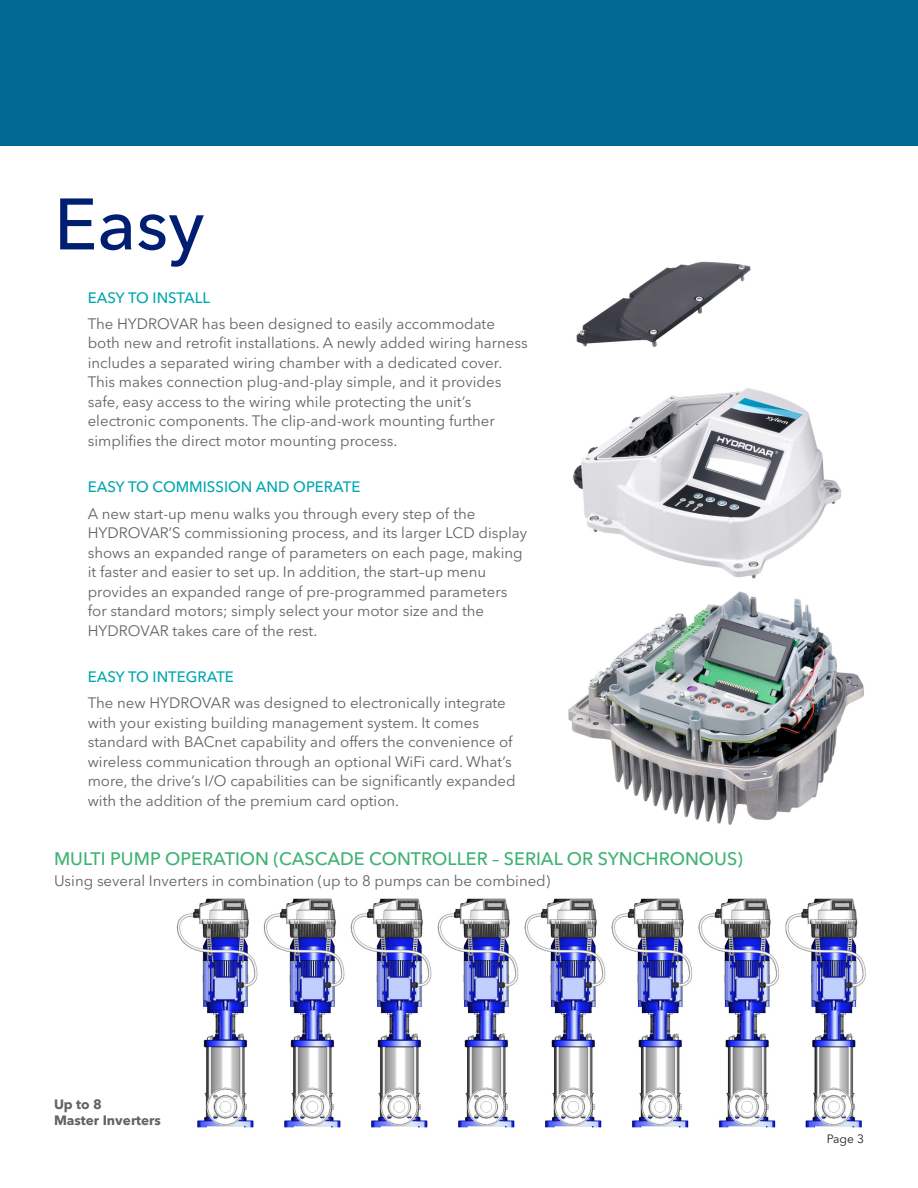
<style>
.page{position:relative;width:918px;height:1188px;background:#fff}
.page>*{position:absolute;margin:0;border:0;box-sizing:border-box;transform-origin:0 0}
.t1{font:500 72px "Avenir Next LT Pro";color:#001f70}
.t2{font:500 18px "Avenir Next LT Pro";color:#3eb273}
.t3{font:15px/19.5px "Avenir Next LT Pro";color:#636366}
.t4{font:500 15px "Avenir Next LT Pro";color:#00a7af}
.t5{font:700 13.5px/16.2px "Avenir Next LT Pro";color:#636366}
.t6{font:12px "Avenir Next LT Pro";color:#231f20}
</style>
<div class="page">
<div style="left:0;top:0;width:918px;height:145px;background:#006893"></div>
<img style="left:568px;top:600px;width:296px;height:225px">
<img style="left:573px;top:415px;width:269px;height:185px">
<img style="left:576px;top:261px;width:233px;height:154px">
<img style="left:177px;top:898px;width:689px;height:230px">
<p class="t1" style="left:54px;top:181px;width:152px">Easy</p>
<p class="t4" style="left:88px;top:288px;width:124px">EASY TO INSTALL</p>
<p class="t3" style="left:88px;top:314px;width:442px">The HYDROVAR has been designed to easily accommodate both new and retrofit installations. A newly added wiring harness includes a separated wiring chamber with a dedicated cover.<br>This makes connection plug-and-play simple, and it provides safe, easy access to the wiring while protecting the unit’s electronic components. The clip-and-work mounting further simplifies the direct motor mounting process.</p>
<p class="t4" style="left:88px;top:478px;width:274px">EASY TO COMMISSION AND OPERATE</p>
<p class="t3" style="left:88px;top:504px;width:441px">A new start-up menu walks you through every step of the HYDROVAR’S commissioning process, and its larger LCD display shows an expanded range of parameters on each page, making it faster and easier to set up. In addition, the start–up menu provides an expanded range of pre-programmed parameters for standard motors; simply select your motor size and the HYDROVAR takes care of the rest.</p>
<p class="t4" style="left:88px;top:668px;width:148px">EASY TO INTEGRATE</p>
<p class="t3" style="left:88px;top:693px;width:430px">The new HYDROVAR was designed to electronically integrate with your existing building management system. It comes standard with BACnet capability and offers the convenience of wireless communication through an optional WiFi card. What’s more, the drive’s I/O capabilities can be significantly expanded with the addition of the premium card option.</p>
<p class="t2" style="left:54px;top:848px;width:690px">MULTI PUMP OPERATION (CASCADE CONTROLLER – SERIAL OR SYNCHRONOUS)</p>
<p class="t3" style="left:54px;top:871px;width:498px">Using several Inverters in combination (up to 8 pumps can be combined)</p>
<p class="t5" style="left:54px;top:1096px;width:108px">Up to 8<br>Master Inverters</p>
<p class="t6" style="left:827px;top:1132px;width:39px">Page 3</p>
</div>
